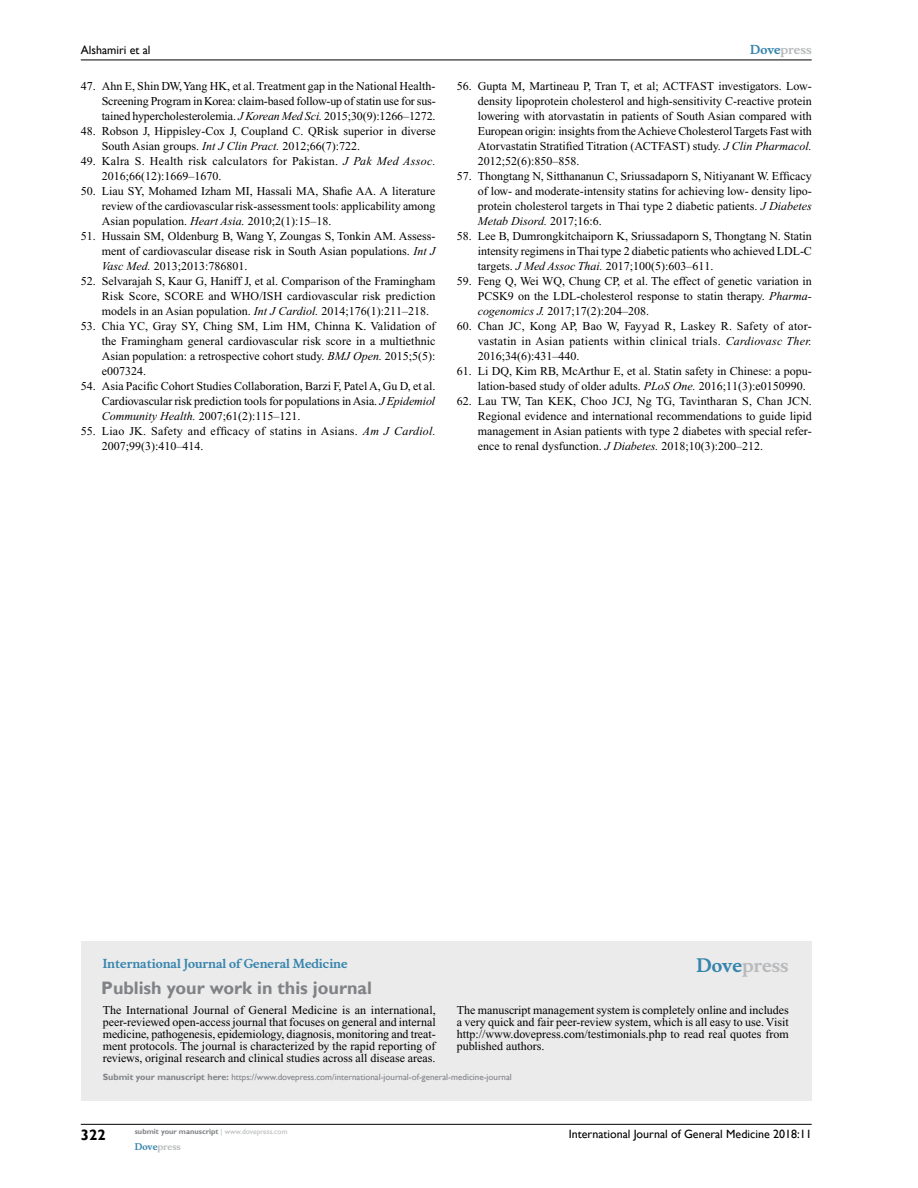
<style>
.page{position:relative;width:918px;height:1188px;background:#fff}
.page>*{position:absolute;margin:0;border:0;box-sizing:border-box;transform-origin:0 0}
.t1{font:700 18px "Gill Sans";color:#808285}
.t2{font:700 18px "Musee";color:#b8babc}
.t3{font:700 15px "Gill Sans";color:#000}
.t4{font:12px/15px "Times New Roman";color:#000;text-align:justify}
.t5{font:12px/15px "Times New Roman";letter-spacing:.025em;color:#000}
.t6{font:12px/15px "Times New Roman";letter-spacing:.02em;color:#000}
.t7{font:12px "Gill Sans";color:#000}
.t8{font:700 12px "Musee";color:#3785ad}
.t9{font:700 12px "Musee";color:#b8babc}
.t10{font:9px "Gill Sans";color:#808285}
.t11{font:700 9px "Musee";color:#b8babc}
.t12{font:700 7.5px "Gill Sans";color:#808285}
.s1{font-style:italic}
.s2{color:#3785ad}
.s3{font-weight:700}
.s4{font-weight:400;color:#b8babc}
</style>
<div class="page">
<div style="left:81px;top:941px;width:731px;height:159px;background:#ebebec"></div>
<hr style="left:81px;top:1124px;width:731px;height:1px;background:#000">
<hr style="left:81px;top:60px;width:731px;height:1px;background:#000">
<p class="t7" style="left:81px;top:43px;width:71px">Alshamiri et al</p>
<p class="t4" style="left:102px;top:79px;width:336px;text-indent:-21px">47. Ahn E, Shin DW, Yang HK, et al. Treatment gap in the National Health-Screening Program in Korea: claim-based follow-up of statin use for sus&shy;tained hypercholesterolemia. <span class="s1">J Korean Med Sci.</span> 2015;30(9):1266–1272.</p>
<p class="t4" style="left:102px;top:124px;width:335px;text-indent:-21px">48. Robson J, Hippisley-Cox J, Coupland C. QRisk superior in diverse<br>South Asian groups. <span class="s1">Int J Clin Pract.</span> 2012;66(7):722.</p>
<p class="t5" style="left:102px;top:154px;width:335px;text-indent:-21px">49. Kalra S. Health risk calculators for Pakistan. <span class="s1">J Pak Med Assoc.<br></span>2016;66(12):1669–1670.</p>
<p class="t4" style="left:102px;top:184px;width:335px;text-indent:-21px">50. Liau SY, Mohamed Izham MI, Hassali MA, Shafie AA. A literature review of the cardiovascular risk-assessment tools: applicability among Asian population. <span class="s1">Heart Asia.</span> 2010;2(1):15–18.</p>
<p class="t4" style="left:102px;top:229px;width:335px;text-indent:-21px">51. Hussain SM, Oldenburg B, Wang Y, Zoungas S, Tonkin AM. Assess&shy;ment of cardiovascular disease risk in South Asian populations. <span class="s1">Int J Vasc Med.</span> 2013;2013:786801.</p>
<p class="t4" style="left:102px;top:274px;width:335px;text-indent:-21px">52. Selvarajah S, Kaur G, Haniff J, et al. Comparison of the Framingham Risk Score, SCORE and WHO/ISH cardiovascular risk prediction models in an Asian population. <span class="s1">Int J Cardiol.</span> 2014;176(1):211–218.</p>
<p class="t4" style="left:102px;top:319px;width:335px;text-indent:-21px">53. Chia YC, Gray SY, Ching SM, Lim HM, Chinna K. Validation of the Framingham general cardiovascular risk score in a multiethnic Asian population: a retrospective cohort study. <span class="s1">BMJ Open.</span> 2015;5(5): e007324.</p>
<p class="t4" style="left:102px;top:379px;width:335px;text-indent:-21px">54. Asia Pacific Cohort Studies Collaboration, Barzi F, Patel A, Gu D, et al.<br>Cardiovascular risk prediction tools for populations in Asia. <span class="s1">J Epidemiol Community Health.</span> 2007;61(2):115–121.</p>
<p class="t6" style="left:102px;top:424px;width:335px;text-indent:-21px">55. Liao JK. Safety and efficacy of statins in Asians. <span class="s1">Am J Cardiol.<br></span>2007;99(3):410–414.</p>
<p class="t9" style="left:750px;top:43px;width:63px"><span class="s2">Dove</span>press</p>
<p class="t4" style="left:478px;top:79px;width:335px;text-indent:-21px">56. Gupta M, Martineau P, Tran T, et al; ACTFAST investigators. Low&shy;density lipoprotein cholesterol and high-sensitivity C-reactive protein lowering with atorvastatin in patients of South Asian compared with European origin: insights from the Achieve Cholesterol Targets Fast with Atorvastatin Stratified Titration (ACTFAST) study. <span class="s1">J Clin Pharmacol.<br></span>2012;52(6):850–858.</p>
<p class="t4" style="left:478px;top:169px;width:335px;text-indent:-21px">57. Thongtang N, Sitthananun C, Sriussadaporn S, Nitiyanant W. Efficacy of low- and moderate-intensity statins for achieving low- density lipo&shy;protein cholesterol targets in Thai type 2 diabetic patients. <span class="s1">J Diabetes Metab Disord.</span> 2017;16:6.</p>
<p class="t4" style="left:478px;top:229px;width:336px;text-indent:-21px">58. Lee B, Dumrongkitchaiporn K, Sriussadaporn S, Thongtang N. Statin intensity regimens in Thai type 2 diabetic patients who achieved LDL-C targets. <span class="s1">J Med Assoc Thai.</span> 2017;100(5):603–611.</p>
<p class="t4" style="left:478px;top:274px;width:335px;text-indent:-21px">59. Feng Q, Wei WQ, Chung CP, et al. The effect of genetic variation in PCSK9 on the LDL-cholesterol response to statin therapy. <span class="s1">Pharma&shy;cogenomics J.</span> 2017;17(2):204–208.</p>
<p class="t4" style="left:478px;top:319px;width:336px;text-indent:-21px">60. Chan JC, Kong AP, Bao W, Fayyad R, Laskey R. Safety of ator&shy;vastatin in Asian patients within clinical trials. <span class="s1">Cardiovasc Ther.<br></span>2016;34(6):431–440.</p>
<p class="t4" style="left:478px;top:364px;width:335px;text-indent:-21px">61. Li DQ, Kim RB, McArthur E, et al. Statin safety in Chinese: a popu&shy;lation-based study of older adults. <span class="s1">PLoS One.</span> 2016;11(3):e0150990.</p>
<p class="t4" style="left:478px;top:394px;width:336px;text-indent:-21px">62. Lau TW, Tan KEK, Choo JCJ, Ng TG, Tavintharan S, Chan JCN.<br>Regional evidence and international recommendations to guide lipid management in Asian patients with type 2 diabetes with special refer&shy;ence to renal dysfunction. <span class="s1">J Diabetes.</span> 2018;10(3):200–212.</p>
<p class="t8" style="left:103px;top:956px;width:246px">International Journal of General Medicine</p>
<h1 class="t1" style="left:101px;top:977px;width:272px">Publish your work in this journal</h1>
<h1 class="t2" style="left:697px;top:955px;width:94px"><span class="s2">Dove</span>press</h1>
<p class="t4" style="left:103px;top:1004px;width:335px;line-height:12px">The International Journal of General Medicine is an international, peer-reviewed open-access journal that focuses on general and internal medicine, pathogenesis, epidemiology, diagnosis, monitoring and treat&shy;ment protocols. The journal is characterized by the rapid reporting of reviews, original research and clinical studies across all disease areas.</p>
<p class="t4" style="left:457px;top:1004px;width:334px;line-height:12px">The manuscript management system is completely online and includes a very quick and fair peer-review system, which is all easy to use. Visit http://www.dovepress.com/testimonials.php to read real quotes from published authors.</p>
<p class="t10" style="left:103px;top:1072px;width:411px"><span class="s3">Submit your manuscript here:</span> https://www.dovepress.com/international-journal-of-general-medicine-journal</p>
<p class="t3" style="left:81px;top:1126px;width:26px">322</p>
<p class="t12" style="left:135px;top:1127px;width:154px">submit your manuscript <span class="s4">| www.dovepress.com</span></p>
<p class="t11" style="left:135px;top:1141px;width:48px"><span class="s2">Dove</span>press</p>
<p class="t7" style="left:569px;top:1127px;width:244px">International Journal of General Medicine 2018:11</p>
</div>
